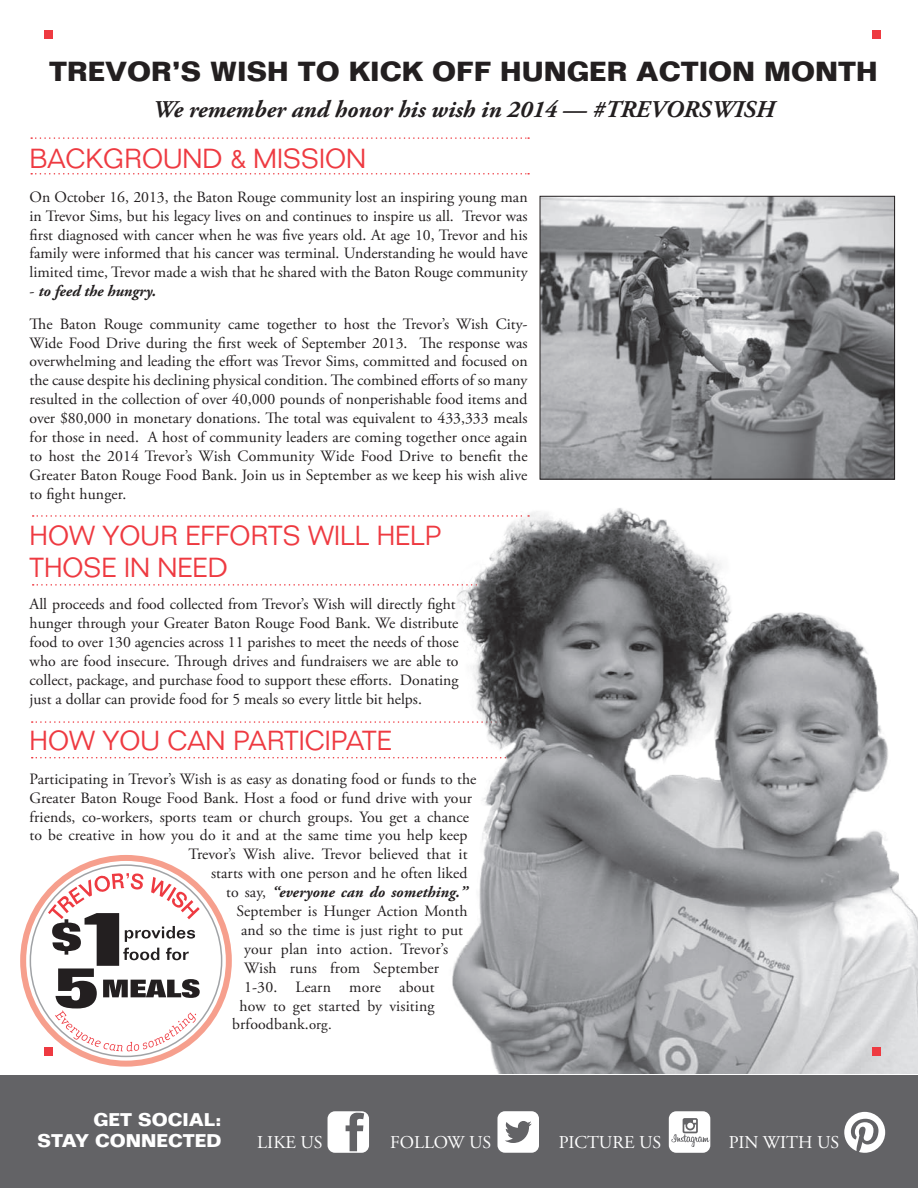
<style>
.page{position:relative;width:918px;height:1188px;background:#fff}
.page>*{position:absolute;margin:0;border:0;box-sizing:border-box;transform-origin:0 0}
.t1{font:300 27px/32.4px "Folio";color:#ee3a41}
.t2{font:700 27px "Folio";color:#231f20}
.t3{font:italic 700 24px "Adobe Garamond Pro";color:#231f20}
.t4{font:18px "Adobe Garamond Pro";color:#fff}
.t5{font:700 18px "Folio";color:#fff}
.t6{font:15.75px/18.9px "Adobe Garamond Pro";color:#231f20;text-align:justify}
.t7{font:italic 700 15.75px "Adobe Garamond Pro";letter-spacing:.005em;color:#231f20}
.s1{font-weight:400;font-style:normal}
.s2{font-size:14.7px}
</style>
<div class="page">
<div style="left:0;top:1075px;width:918px;height:113px;background:#636366"></div>
<div style="left:328px;top:1111px;width:41px;height:42px;background:#fff;border-radius:7px"></div>
<svg style="left:346px;top:1113px;width:18px;height:38px"></svg>
<div style="left:497px;top:1111px;width:42px;height:42px;background:#fff;border-radius:7px"></div>
<svg style="left:505px;top:1121px;width:27px;height:22px"></svg>
<div style="left:669px;top:1111px;width:41px;height:42px;background:#fff;border-radius:7px"></div>
<svg style="left:671px;top:1118px;width:38px;height:29px"></svg>
<svg style="left:31px;top:137px;width:498px;height:2px"></svg>
<svg style="left:31px;top:173px;width:498px;height:2px"></svg>
<svg style="left:33px;top:584px;width:406px;height:2px"></svg>
<svg style="left:33px;top:515px;width:406px;height:2px"></svg>
<div style="left:44px;top:30px;width:8px;height:8px;background:#ee3a41"></div>
<div style="left:872px;top:30px;width:8px;height:8px;background:#ee3a41"></div>
<img style="left:542px;top:198px;width:351px;height:280px">
<div style="left:540px;top:196px;width:355px;height:284px;border:1px solid #231f20"></div>
<div style="left:44px;top:1047px;width:8px;height:8px;background:#ee3a41"></div>
<svg style="left:32px;top:721px;width:405px;height:2px"></svg>
<svg style="left:32px;top:757px;width:405px;height:1px"></svg>
<img style="left:439px;top:508px;width:479px;height:566px">
<svg style="left:23px;top:858px;width:206px;height:206px"></svg>
<div style="left:20px;top:855px;width:212px;height:212px;border:6px solid #f69f8d;border-radius:50%"></div>
<svg style="left:48px;top:873px;width:152px;height:178px"></svg>
<div style="left:872px;top:1047px;width:8px;height:8px;background:#ee3a41"></div>
<svg style="left:844px;top:1112px;width:41px;height:41px"></svg>
<p class="t2" style="left:49px;top:55px;width:830px">TREVOR’S WISH TO KICK OFF HUNGER ACTION MONTH</p>
<p class="t3" style="left:152px;top:96px;width:624px">We remember and honor his wish in 2014 — #TREVORSWISH</p>
<p class="t1" style="left:30px;top:142px;width:338px">BACKGROUND &amp; MISSION</p>
<p class="t6" style="left:30px;top:188px;width:500px">On October 16, 2013, the Baton Rouge community lost an inspiring young man in Trevor Sims, but his legacy lives on and continues to inspire us all. Trevor was first diagnosed with cancer when he was five years old. At age 10, Trevor and his family were informed that his cancer was terminal. Understanding he would have limited time, Trevor made a wish that he shared with the Baton Rouge community</p>
<p class="t7" style="left:30px;top:282px;width:128px"><span class="s1">-</span> to feed the hungry.</p>
<p class="t6" style="left:30px;top:315px;width:500px">The Baton Rouge community came together to host the Trevor’s Wish City-Wide Food Drive during the first week of September 2013. The response was overwhelming and leading the effort was Trevor Sims, committed and focused on the cause despite his declining physical condition. The combined efforts of so many resulted in the collection of over 40,000 pounds of nonperishable food items and over $80,000 in monetary donations. The total was equivalent to 433,333 meals for those in need. A host of community leaders are coming together once again to host the 2014 Trevor’s Wish Community Wide Food Drive to benefit the Greater Baton Rouge Food Bank. Join us in September as we keep his wish alive to fight hunger.</p>
<p class="t1" style="left:30px;top:519px;width:413px">HOW YOUR EFFORTS WILL HELP<br>THOSE IN NEED</p>
<p class="t6" style="left:30px;top:596px;width:431px;text-align:left">All proceeds and food collected from Trevor’s Wish will directly fight hunger through your Greater Baton Rouge Food Bank. We distribute food to over 130 agencies across 11 parishes to meet the needs of those who are food insecure. Through drives and fundraisers we are able to collect, package, and purchase food to support these efforts. Donating just a dollar can provide food for 5 meals so every little bit helps.</p>
<p class="t1" style="left:30px;top:724px;width:364px">HOW YOU CAN PARTICIPATE</p>
<p class="t6" style="left:30px;top:770px;width:448px">Participating in Trevor’s Wish is as easy as donating food or funds to the</p>
<p class="t6" style="left:30px;top:789px;width:444px">Greater Baton Rouge Food Bank. Host a food or fund drive with your</p>
<p class="t6" style="left:30px;top:808px;width:441px">friends, co-workers, sports team or church groups. You get a chance</p>
<p class="t6" style="left:30px;top:827px;width:439px">to be creative in how you do it and at the same time you help keep</p>
<p class="t6" style="left:189px;top:846px;width:280px">Trevor’s Wish alive. Trevor believed that it</p>
<p class="t6" style="left:211px;top:864px;width:258px">starts with one person and he often liked</p>
<p class="t7" style="left:226px;top:883px;width:243px"><span class="s1">to say,</span> “everyone can do something.”</p>
<p class="t6" style="left:237px;top:902px;width:233px">September is Hunger Action Month</p>
<p class="t6" style="left:241px;top:921px;width:224px">and so the time is just right to put</p>
<p class="t6" style="left:244px;top:940px;width:206px">your plan into action. Trevor’s</p>
<p class="t6" style="left:244px;top:959px;width:196px">Wish runs from September</p>
<p class="t6" style="left:244px;top:978px;width:192px">1-30. Learn more about</p>
<p class="t6" style="left:240px;top:997px;width:197px">how to get started by visiting</p>
<p class="t6" style="left:232px;top:1016px;width:101px">brfoodbank.<span class="s2">org.</span></p>
<p class="t5" style="left:93px;top:1108px;width:129px">GET SOCIAL:</p>
<p class="t5" style="left:37px;top:1130px;width:186px">STAY CONNECTED</p>
<p class="t4" style="left:257px;top:1131px;width:67px">LIKE US</p>
<p class="t4" style="left:390px;top:1131px;width:103px">FOLLOW US</p>
<p class="t4" style="left:559px;top:1131px;width:104px">PICTURE US</p>
<p class="t4" style="left:729px;top:1131px;width:112px">PIN WITH US</p>
</div>
